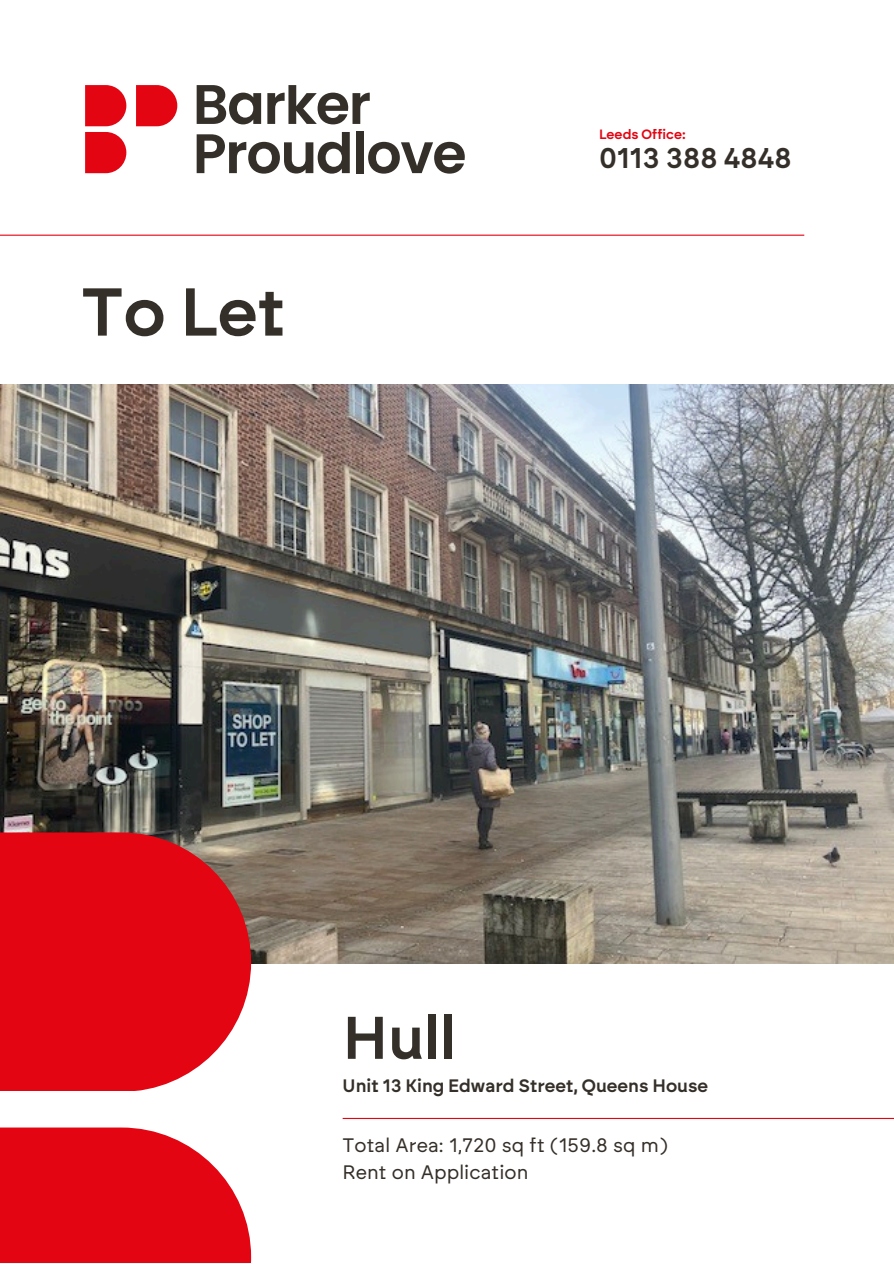
<style>
.page{position:relative;width:894px;height:1264px;background:#fff}
.page>*{position:absolute;margin:0;border:0;box-sizing:border-box;transform-origin:0 0}
.t1{font:600 67.5px "Brockmann";color:#352f29}
.t2{font:600 60px "Brockmann";color:#352f29}
.t3{font:600 28.5px "Brockmann";color:#352f29}
.t4{font:19.5px "Brockmann";color:#352f29}
.t5{font:600 18px "Brockmann";color:#352f29}
.t6{font:600 13.5px "Brockmann";color:#e30512}
</style>
<div class="page">
<img style="left:0;top:385px;width:893px;height:578px">
<svg style="left:0;top:832px;width:251px;height:259px;background:#df1923"></svg>
<svg style="left:0;top:1127px;width:251px;height:136px;background:#e6202b"></svg>
<hr style="left:342px;top:1117px;width:551px;height:1px;background:#e30512">
<svg style="left:85px;top:132px;width:41px;height:41px;background:#e51e2a"></svg>
<svg style="left:85px;top:85px;width:41px;height:41px;background:#e51e2a"></svg>
<svg style="left:136px;top:85px;width:41px;height:41px;background:#e51e2a"></svg>
<svg style="left:196px;top:85px;width:65px;height:39px"></svg>
<svg style="left:267px;top:85px;width:102px;height:39px"></svg>
<svg style="left:196px;top:132px;width:153px;height:42px"></svg>
<div style="left:356px;top:132px;width:7px;height:41px;background:#352f29"></div>
<svg style="left:368px;top:142px;width:96px;height:32px"></svg>
<hr style="left:0;top:235px;width:804px;height:1px;background:#e30512">
<h3 class="t1" style="left:81px;top:271px;width:205px">To Let</h3>
<h4 class="t6" style="left:599px;top:126px;width:88px">Leeds Office:</h4>
<h4 class="t3" style="left:599px;top:141px;width:194px">0113 388 4848</h4>
<p class="t2" style="left:342px;top:1001px;width:114px">Hull</p>
<h2 class="t5" style="left:342px;top:1074px;width:367px">Unit 13 King Edward Street, Queens House</h2>
<h1 class="t4" style="left:342px;top:1133px;width:326px">Total Area: 1,720 sq ft (159.8 sq m)</h1>
<p class="t4" style="left:342px;top:1160px;width:187px">Rent on Application</p>
</div>
